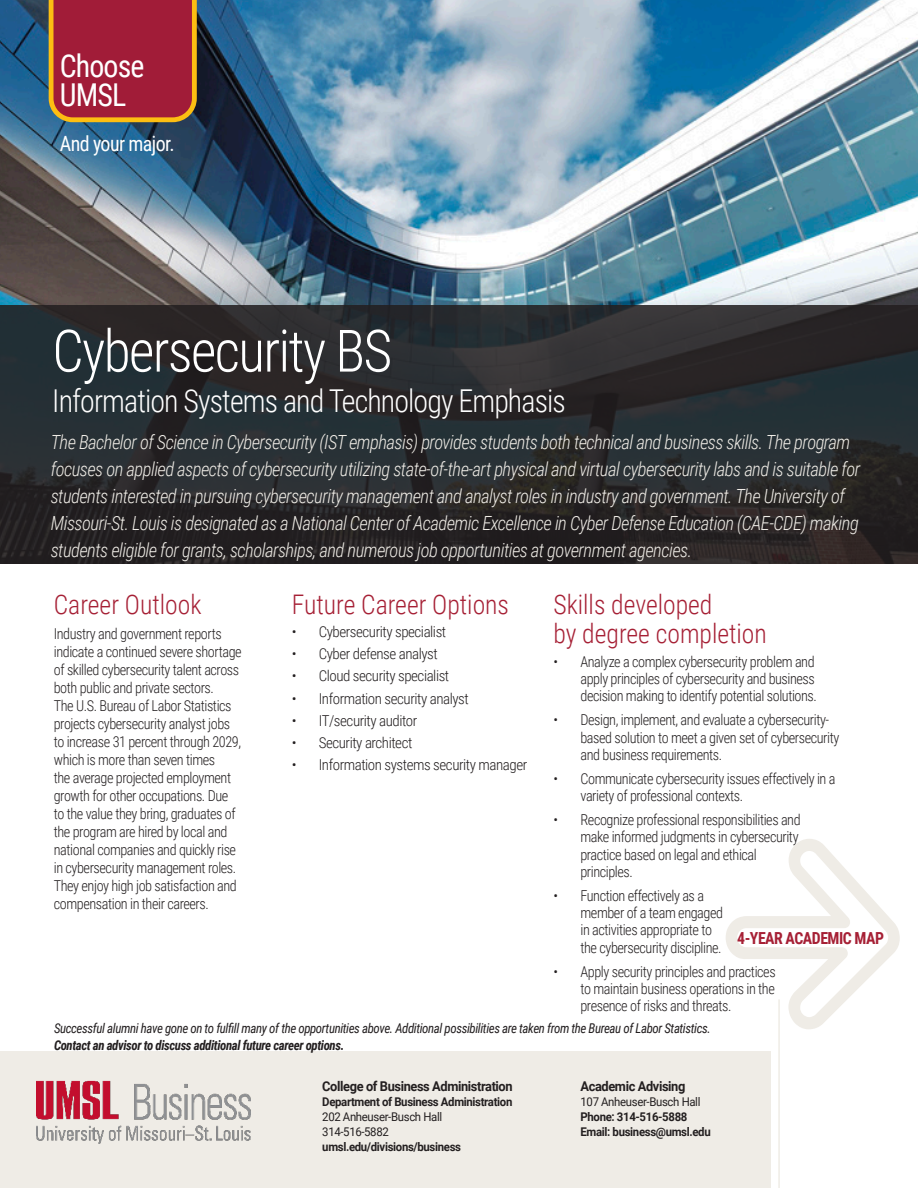
<style>
.page{position:relative;width:918px;height:1188px;background:#fff}
.page>*{position:absolute;margin:0;border:0;box-sizing:border-box;transform-origin:0 0}
.t1{font:300 58.5px "Roboto Condensed";letter-spacing:-.03em;color:#fff;scale:.95 1}
.t2{font:300 31.5px "Roboto Condensed";letter-spacing:-.03em;color:#fff;scale:.95 1}
.t3{font:31.5px "Roboto Condensed";letter-spacing:-.03em;color:#fff;scale:.95 1}
.t4{font:300 27px/28.5px "Roboto Condensed";color:#a62035;scale:.95 1}
.t5{font:21px "Roboto Condensed";letter-spacing:-.03em;color:#fff;scale:.95 1}
.t6{font:italic 300 19.5px/27px "Roboto Condensed";letter-spacing:-.03em;color:#efece6;scale:.95 1}
.t7{font:700 16.65px "Roboto Condensed";letter-spacing:-.03em;color:#a62035;scale:.95 1}
.t8{font:300 15px/18px "Roboto Condensed";letter-spacing:-.03em;color:#231f20;scale:.95 1}
.t9{font:300 15px "Roboto Condensed";letter-spacing:-.03em;color:#231f20}
.t10{font:italic 13.5px/16.5px "Roboto Condensed";letter-spacing:-.03em;color:#231f20;scale:.95 1}
.t11{font:700 13.5px "Roboto";letter-spacing:-.03em;color:#231f20;scale:.95 1}
.t12{font:700 12px/15px "Roboto";letter-spacing:-.03em;color:#231f20;scale:.95 1}
.t13{font:12px "Roboto";letter-spacing:-.03em;color:#231f20;scale:.95 1}
.s1{font-weight:700}
.s2{font-weight:400}
</style>
<div class="page">
<img style="left:0;top:0;width:918px;height:305px">
<div style="left:0;top:1051px;width:770px;height:137px;background:#efece6"></div>
<hr style="left:778px;top:999px;width:2px;height:189px;background:#efece6">
<svg style="left:0;top:305px;width:918px;height:259px;background:#27292c"></svg>
<svg style="left:49px;top:0;width:148px;height:122px;background:#a82c35"></svg>
<img style="left:37px;top:1081px;width:213px;height:62px">
<p class="t3" style="left:60px;top:44px;width:91px">Choose</p>
<p class="t3" style="left:60px;top:72px;width:71px">UMSL</p>
<p class="t5" style="left:60px;top:129px;width:122px">And your major.</p>
<p class="t1" style="left:52px;top:310px;width:359px">Cybersecurity BS</p>
<p class="t2" style="left:52px;top:379px;width:542px">Information Systems and Technology Emphasis</p>
<p class="t6" style="left:51px;top:428px;width:854px">The Bachelor of Science in Cybersecurity (IST emphasis) provides students both technical and business skills. The program focuses on applied aspects of cybersecurity utilizing state-of-the-art physical and virtual cybersecurity labs and is suitable for students interested in pursuing cybersecurity management and analyst roles in industry and government. The University of Missouri-St. Louis is designated as a National Center of Academic Excellence in Cyber Defense Education (CAE-CDE) making students eligible for grants, scholarships, and numerous job opportunities at government agencies.</p>
<p class="t4" style="left:54px;top:589px;width:157px">Career Outlook</p>
<p class="t8" style="left:54px;top:624px;width:199px">Industry and government reports indicate a continued severe shortage of skilled cybersecurity talent across both public and private sectors.<br>The U.S. Bureau of Labor Statistics projects cybersecurity analyst jobs to increase 31 percent through 2029, which is more than seven times<br>the average projected employment growth for other occupations. Due to the value they bring, graduates of the program are hired by local and national companies and quickly rise in cybersecurity management roles.<br>They enjoy high job satisfaction and compensation in their careers.</p>
<p class="t4" style="left:292px;top:589px;width:230px">Future Career Options</p>
<p class="t9" style="left:292px;top:621px;width:156px">• Cybersecurity specialist</p>
<p class="t9" style="left:292px;top:643px;width:148px">• Cyber defense analyst</p>
<p class="t9" style="left:292px;top:665px;width:159px">• Cloud security specialist</p>
<p class="t9" style="left:292px;top:688px;width:179px">• Information security analyst</p>
<p class="t9" style="left:292px;top:710px;width:127px">• IT/security auditor</p>
<p class="t9" style="left:292px;top:732px;width:122px">• Security architect</p>
<p class="t9" style="left:292px;top:755px;width:237px">• Information systems security manager</p>
<p class="t4" style="left:554px;top:589px;width:226px">Skills developed<br>by degree completion</p>
<p class="t8" style="left:580px;top:652px;width:250px;line-height:17.2px;text-indent:-27px">• Analyze a complex cybersecurity problem and apply principles of cybersecurity and business decision making to identify potential solutions.</p>
<p class="t8" style="left:580px;top:711px;width:274px;line-height:17.2px;text-indent:-27px">• Design, implement, and evaluate a cybersecurity&shy;based solution to meet a given set of cybersecurity and business requirements.</p>
<p class="t8" style="left:580px;top:769px;width:270px;line-height:17.2px;text-indent:-27px">• Communicate cybersecurity issues effectively in a variety of professional contexts.</p>
<p class="t8" style="left:580px;top:810px;width:233px;line-height:17.2px;text-indent:-27px">• Recognize professional responsibilities and make informed judgments in cybersecurity practice based on legal and ethical principles.</p>
<p class="t8" style="left:580px;top:886px;width:152px;line-height:17.2px;text-indent:-27px">• Function effectively as a member of a team engaged in activities appropriate to the cybersecurity discipline.</p>
<p class="t8" style="left:580px;top:962px;width:207px;line-height:17.2px;text-align:justify;text-indent:-27px">• Apply security principles and practices to maintain business operations in the presence of risks and threats.</p>
<p class="t7" style="left:737px;top:926px;width:156px">4-YEAR ACADEMIC MAP</p>
<p class="t10" style="left:54px;top:1020px;width:693px">Successful alumni have gone on to fulfill many of the opportunities above. Additional possibilities are taken from the Bureau of Labor Statistics.<br><span class="s1">Contact an advisor to discuss additional future career options.</span></p>
<p class="t11" style="left:322px;top:1077px;width:202px">College of Business Administration</p>
<p class="t12" style="left:322px;top:1094px;width:202px">Department of Business Administration</p>
<p class="t13" style="left:322px;top:1108px;width:128px">202 Anheuser-Busch Hall</p>
<p class="t12" style="left:322px;top:1124px;width:148px"><span class="s2">314-516-5882 </span>umsl.edu/divisions/business</p>
<p class="t11" style="left:581px;top:1077px;width:112px">Academic Advising</p>
<p class="t13" style="left:581px;top:1093px;width:128px">107 Anheuser-Busch Hall</p>
<p class="t12" style="left:581px;top:1109px;width:114px">Phone: 314-516-5888</p>
<p class="t12" style="left:581px;top:1124px;width:139px">Email: business@umsl.edu</p>
</div>
